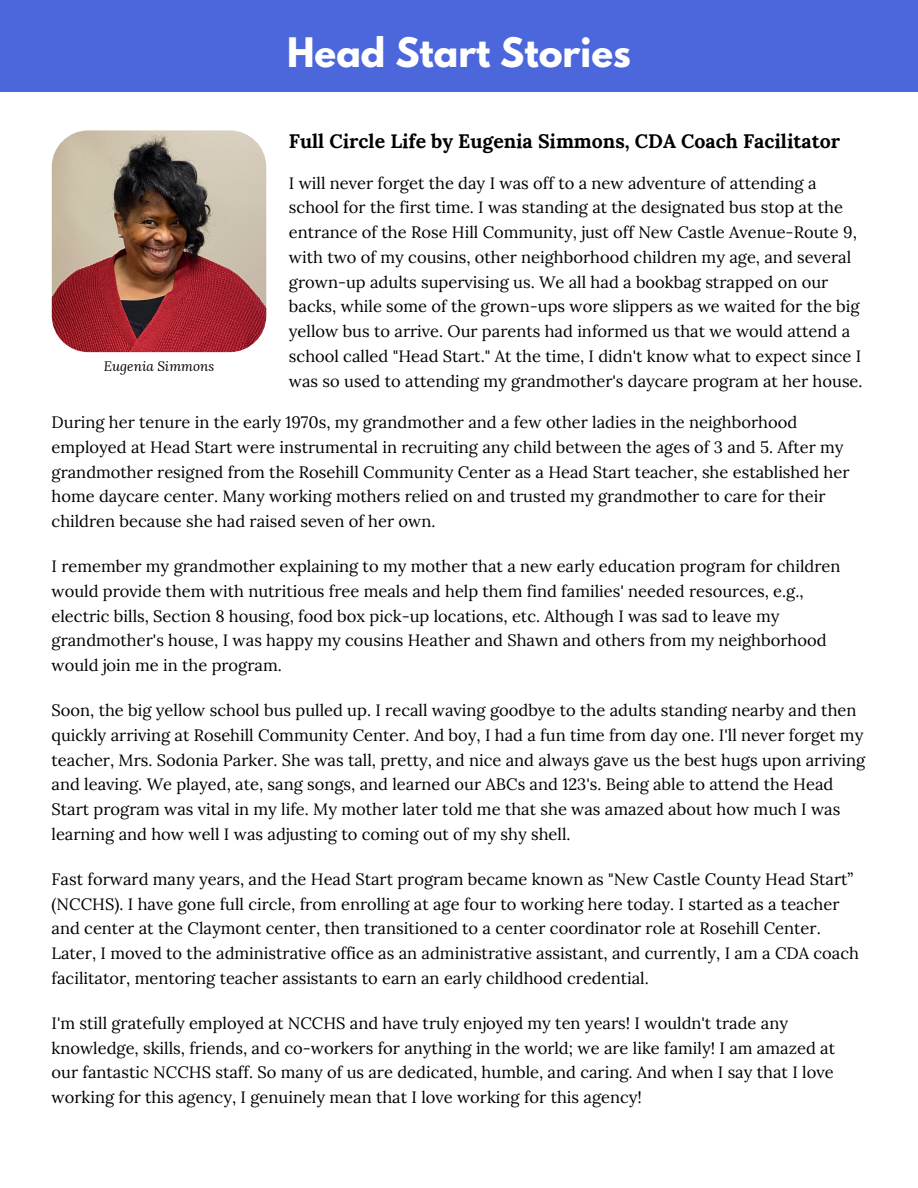
<style>
.page{position:relative;width:918px;height:1188px;background:#fff}
.page>*{position:absolute;margin:0;border:0;box-sizing:border-box;transform-origin:0 0}
.t1{font:700 36px "League Spartan";color:#fff}
.t2{font:700 19.5px "Lora";color:#000}
.t3{font:16.5px/24.8px "Lora";color:#000}
.t4{font:italic 13.5px "Lora";color:#000}
</style>
<div class="page">
<div style="left:0;top:0;width:918px;height:92px;background:#4c66db"></div>
<img style="left:52px;top:130px;width:214px;height:222px;border-radius:37px">
<h1 class="t1" style="left:287px;top:35px;width:345px">Head Start Stories</h1>
<h3 class="t4" style="left:104px;top:357px;width:112px">Eugenia Simmons</h3>
<p class="t2" style="left:289px;top:128px;width:553px">Full Circle Life by Eugenia Simmons, CDA Coach Facilitator</p>
<h3 class="t3" style="left:289px;top:170px;width:575px">I will never forget the day I was off to a new adventure of attending a school for the first time. I was standing at the designated bus stop at the entrance of the Rose Hill Community, just off New Castle Avenue-Route 9, with two of my cousins, other neighborhood children my age, and several grown-up adults supervising us. We all had a bookbag strapped on our backs, while some of the grown-ups wore slippers as we waited for the big yellow bus to arrive. Our parents had informed us that we would attend a school called "Head Start." At the time, I didn't know what to expect since I was so used to attending my grandmother's daycare program at her house.</h3>
<p class="t3" style="left:52px;top:410px;width:800px">During her tenure in the early 1970s, my grandmother and a few other ladies in the neighborhood employed at Head Start were instrumental in recruiting any child between the ages of 3 and 5. After my grandmother resigned from the Rosehill Community Center as a Head Start teacher, she established her home daycare center. Many working mothers relied on and trusted my grandmother to care for their children because she had raised seven of her own.</p>
<h2 class="t3" style="left:52px;top:554px;width:791px">I remember my grandmother explaining to my mother that a new early education program for children would provide them with nutritious free meals and help them find families' needed resources, e.g., electric bills, Section 8 housing, food box pick-up locations, etc. Although I was sad to leave my grandmother's house, I was happy my cousins Heather and Shawn and others from my neighborhood would join me in the program.</h2>
<h3 class="t3" style="left:52px;top:698px;width:815px">Soon, the big yellow school bus pulled up. I recall waving goodbye to the adults standing nearby and then quickly arriving at Rosehill Community Center. And boy, I had a fun time from day one. I'll never forget my teacher, Mrs. Sodonia Parker. She was tall, pretty, and nice and always gave us the best hugs upon arriving and leaving. We played, ate, sang songs, and learned our ABCs and 123's. Being able to attend the Head Start program was vital in my life. My mother later told me that she was amazed about how much I was learning and how well I was adjusting to coming out of my shy shell.</h3>
<h3 class="t3" style="left:52px;top:866px;width:809px">Fast forward many years, and the Head Start program became known as "New Castle County Head Start” (NCCHS). I have gone full circle, from enrolling at age four to working here today. I started as a teacher and center at the Claymont center, then transitioned to a center coordinator role at Rosehill Center.<br>Later, I moved to the administrative office as an administrative assistant, and currently, I am a CDA coach facilitator, mentoring teacher assistants to earn an early childhood credential.</h3>
<h3 class="t3" style="left:52px;top:1010px;width:785px">I'm still gratefully employed at NCCHS and have truly enjoyed my ten years! I wouldn't trade any knowledge, skills, friends, and co-workers for anything in the world; we are like family! I am amazed at our fantastic NCCHS staff. So many of us are dedicated, humble, and caring. And when I say that I love working for this agency, I genuinely mean that I love working for this agency!</h3>
</div>
